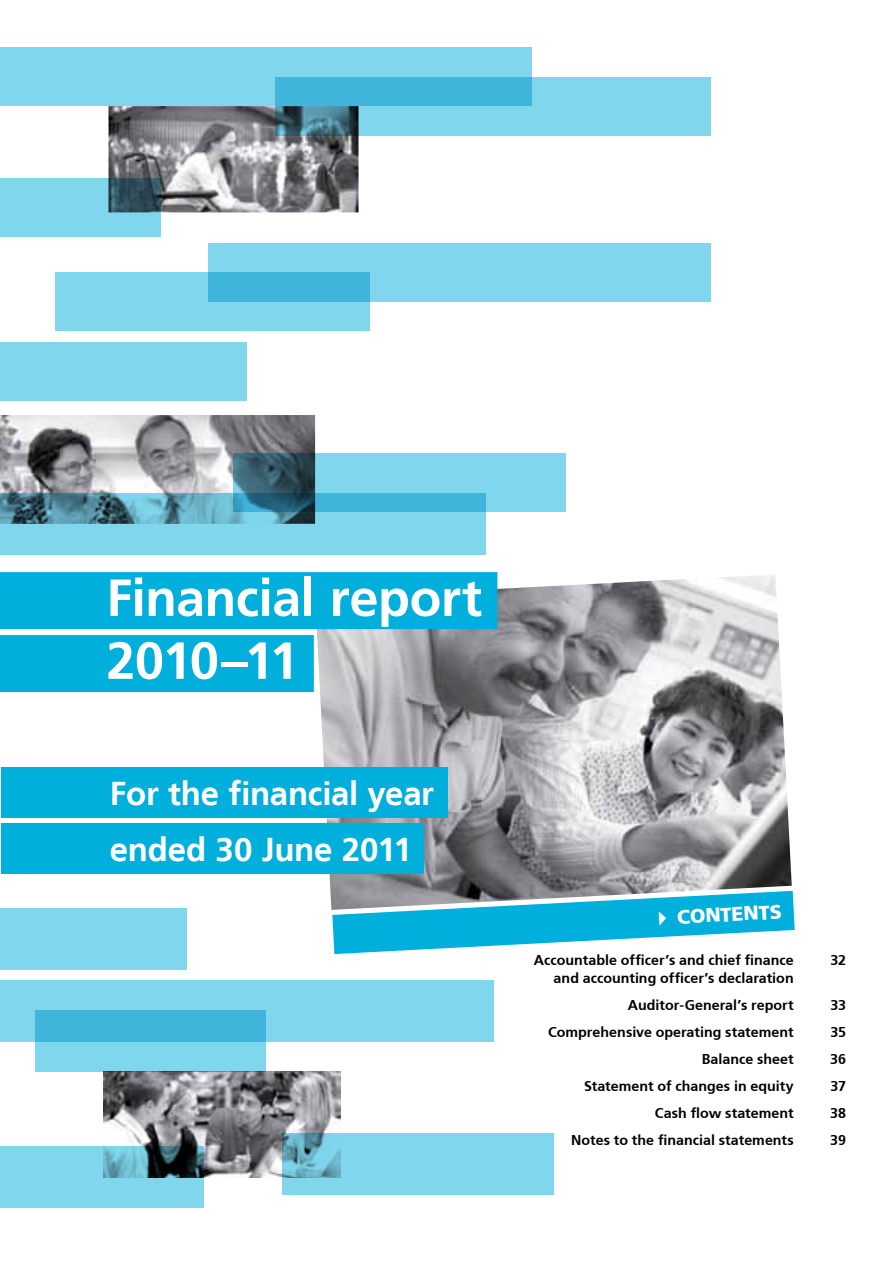
<style>
.page{position:relative;width:893px;height:1263px;background:#fff}
.page>*{position:absolute;margin:0;border:0;box-sizing:border-box;transform-origin:0 0}
.t1{font:700 52.05px/62.8px "Frutiger LT";letter-spacing:-.015em;color:#fff}
.t2{font:700 33px/55.9px "Frutiger LT";letter-spacing:-.005em;color:#fff}
.t3{font:900 19.65px "Frutiger LT";color:#fff}
.t4{font:700 14.25px/27px "Frutiger";color:#000;text-align:right}
</style>
<div class="page">
<img style="left:104px;top:1071px;width:236px;height:107px">
<img style="left:315px;top:574px;width:477px;height:336px">
<img style="left:0;top:415px;width:315px;height:78px">
<img style="left:108px;top:106px;width:250px;height:106px">
<div style="left:0;top:908px;width:187px;height:61px;background:#80d7ed"></div>
<div style="left:282px;top:1133px;width:272px;height:61px;background:#80d7ed"></div>
<div style="left:0;top:980px;width:493px;height:61px;background:#80d7ed"></div>
<svg style="left:0;top:493px;width:486px;height:61px;background:#71bfd3"></svg>
<svg style="left:35px;top:1010px;width:230px;height:61px;background:#5ec5e4"></svg>
<div style="left:208px;top:243px;width:502px;height:59px;background:#80d7ed"></div>
<div style="left:0;top:47px;width:531px;height:59px;background:#80d7ed"></div>
<svg style="left:56px;top:272px;width:314px;height:59px;background:#6fcee8"></svg>
<svg style="left:0;top:178px;width:161px;height:59px;background:#70bcd0"></svg>
<div style="left:0;top:342px;width:247px;height:59px;background:#80d7ed"></div>
<svg style="left:233px;top:453px;width:332px;height:59px;background:#61b2ca"></svg>
<svg style="left:275px;top:77px;width:435px;height:59px;background:#66c2dc"></svg>
<div style="left:0;top:572px;width:497px;height:57px;background:#00afdb"></div>
<div style="left:0;top:635px;width:314px;height:57px;background:#00afdb"></div>
<div style="left:2px;top:767px;width:446px;height:51px;background:#00afdb"></div>
<div style="left:2px;top:823px;width:422px;height:50px;background:#00afdb"></div>
<svg style="left:0;top:1146px;width:204px;height:61px;background:#6fbbce"></svg>
<svg style="left:332px;top:891px;width:463px;height:63px"></svg>
<h1 class="t1" style="left:106px;top:567px;width:377px">Financial report<br>2010–11</h1>
<h2 class="t2" style="left:110px;top:765px;width:326px">For the financial year ended 30 June 2011</h2>
<h3 class="t3" style="left:677px;top:905px;width:106px;rotate:-3deg">conte nts</h3>
<p class="t4" style="left:534px;top:951px;width:261px;line-height:18px">Accountable officer’s and chief finance and accounting officer’s declaration</p>
<p class="t4" style="left:548px;top:991px;width:247px">Auditor-General’s report<br>Comprehensive operating statement<br>Balance sheet<br>Statement of changes in equity<br>Cash flow statement<br>Notes to the financial statements</p>
<p class="t4" style="left:830px;top:946px;width:17px">32</p>
<p class="t4" style="left:830px;top:991px;width:18px;text-align:justify">33<br>35<br>36<br>37<br>38<br>39</p>
</div>
